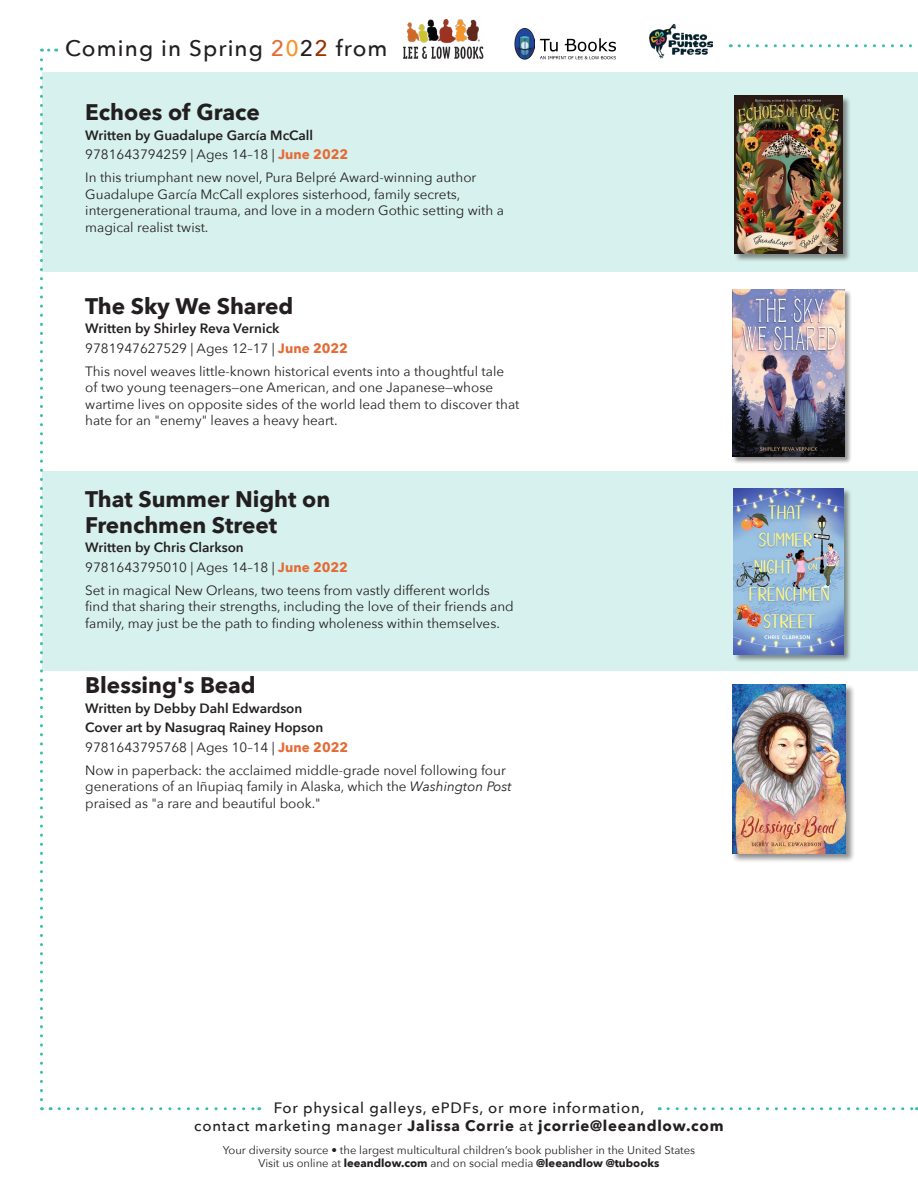
<style>
.page{position:relative;width:918px;height:1188px;background:#fff}
.page>*{position:absolute;margin:0;border:0;box-sizing:border-box;transform-origin:0 0}
.t1{font:700 22.5px/25.5px "Avenir Next";color:#231f20}
.t2{font:500 22.5px "Avenir Next";letter-spacing:.05em;color:#231f20}
.t3{font:500 15px/18px "Avenir Next";letter-spacing:.05em;color:#231f20;text-align:center}
.t4{font:13.5px/16.5px "Avenir Next";color:#231f20}
.t5{font:600 13.5px/19.5px "Avenir Next";color:#231f20}
.t6{font:11.25px/13.5px "Avenir Next";color:#231f20;text-align:center}
.s1{color:#e56b36}
.s2{color:#f49529}
.s3{color:#930}
.s4{font-weight:400}
.s5{font-weight:700;color:#e56b36}
.s6{font-weight:600}
.s7{font-style:italic}
.s8{font-weight:700}
</style>
<div class="page">
<div style="left:42px;top:471px;width:876px;height:200px;background:#d7f2ee"></div>
<div style="left:42px;top:72px;width:876px;height:200px;background:#d7f2ee"></div>
<div style="left:733px;top:488px;width:119px;height:175px;background:#231f20;opacity:.5"></div>
<img style="left:734px;top:488px;width:110px;height:166px">
<div style="left:731px;top:684px;width:124px;height:179px;background:#231f20;opacity:.5"></div>
<img style="left:732px;top:684px;width:114px;height:170px">
<svg style="left:40px;top:49px;width:3px;height:1051px"></svg>
<svg style="left:49px;top:49px;width:8px;height:3px"></svg>
<svg style="left:59px;top:1107px;width:201px;height:3px"></svg>
<svg style="left:668px;top:1107px;width:250px;height:3px"></svg>
<div style="left:734px;top:96px;width:117px;height:166px;background:#231f20;opacity:.5"></div>
<img style="left:735px;top:96px;width:108px;height:158px">
<div style="left:732px;top:289px;width:120px;height:175px;background:#231f20;opacity:.5"></div>
<img style="left:733px;top:290px;width:112px;height:166px">
<img style="left:403px;top:19px;width:80px;height:40px">
<svg style="left:540px;top:38px;width:76px;height:21px"></svg>
<img style="left:515px;top:29px;width:20px;height:30px">
<img style="left:649px;top:23px;width:63px;height:36px">
<svg style="left:739px;top:44px;width:173px;height:3px"></svg>
<h1 class="t2" style="left:65px;top:29px;width:324px">Coming in Spring <span class="s1">2</span><span class="s2">0</span>2<span class="s3">2</span> from</h1>
<h1 class="t1" style="left:85px;top:99px;width:176px">Echoes of Grace</h1>
<p class="t5" style="left:85px;top:125px;width:264px">Written by Guadalupe García McCall<br><span class="s4">9781643794259 | Ages 14–18 |</span> <span class="s5">June 2022</span></p>
<p class="t4" style="left:85px;top:169px;width:420px">In this triumphant new novel, Pura Belpré Award-winning author Guadalupe García McCall explores sisterhood, family secrets, intergenerational trauma, and love in a modern Gothic setting with a magical realist twist.</p>
<h1 class="t1" style="left:85px;top:293px;width:210px">The Sky We Shared</h1>
<p class="t5" style="left:85px;top:318px;width:264px">Written by Shirley Reva Vernick<br><span class="s4">9781947627529 | Ages 12–17 |</span> <span class="s5">June 2022</span></p>
<p class="t4" style="left:85px;top:362px;width:436px">This novel weaves little-known historical events into a thoughtful tale of two young teenagers—one American, and one Japanese—whose wartime lives on opposite sides of the world lead them to discover that hate for an "enemy" leaves a heavy heart.</p>
<h1 class="t1" style="left:85px;top:486px;width:246px">That Summer Night on<br>Frenchmen Street</h1>
<p class="t4" style="left:85px;top:537px;width:264px;line-height:19.5px"><span class="s6">Written by Chris Clarkson<br></span>9781643795010 | Ages 14–18 | <span class="s5">June 2022</span></p>
<p class="t4" style="left:85px;top:581px;width:430px">Set in magical New Orleans, two teens from vastly different worlds find that sharing their strengths, including the love of their friends and family, may just be the path to finding wholeness within themselves.</p>
<h1 class="t1" style="left:85px;top:672px;width:172px">Blessing's Bead</h1>
<p class="t5" style="left:85px;top:698px;width:264px">Written by Debby Dahl Edwardson<br>Cover art by Nasugraq Rainey Hopson<br><span class="s4">9781643795768 | Ages 10–14 |</span> <span class="s5">June 2022</span></p>
<p class="t4" style="left:85px;top:761px;width:428px">Now in paperback: the acclaimed middle-grade novel following four generations of an Iñupiaq family in Alaska, which the <span class="s7">Washington Post </span>praised as "a rare and beautiful book."</p>
<p class="t3" style="left:194px;top:1099px;width:531px">For physical galleys, ePDFs, or more information,<br>contact marketing manager <span class="s8">Jalissa Corrie</span> at <span class="s8">jcorrie@leeandlow.com</span></p>
<p class="t6" style="left:223px;top:1143px;width:474px">Your diversity source • the largest multicultural children’s book publisher in the United States<br>Visit us online at <span class="s8">leeandlow.com</span> and on social media <span class="s8">@leeandlow @tubooks</span></p>
</div>
